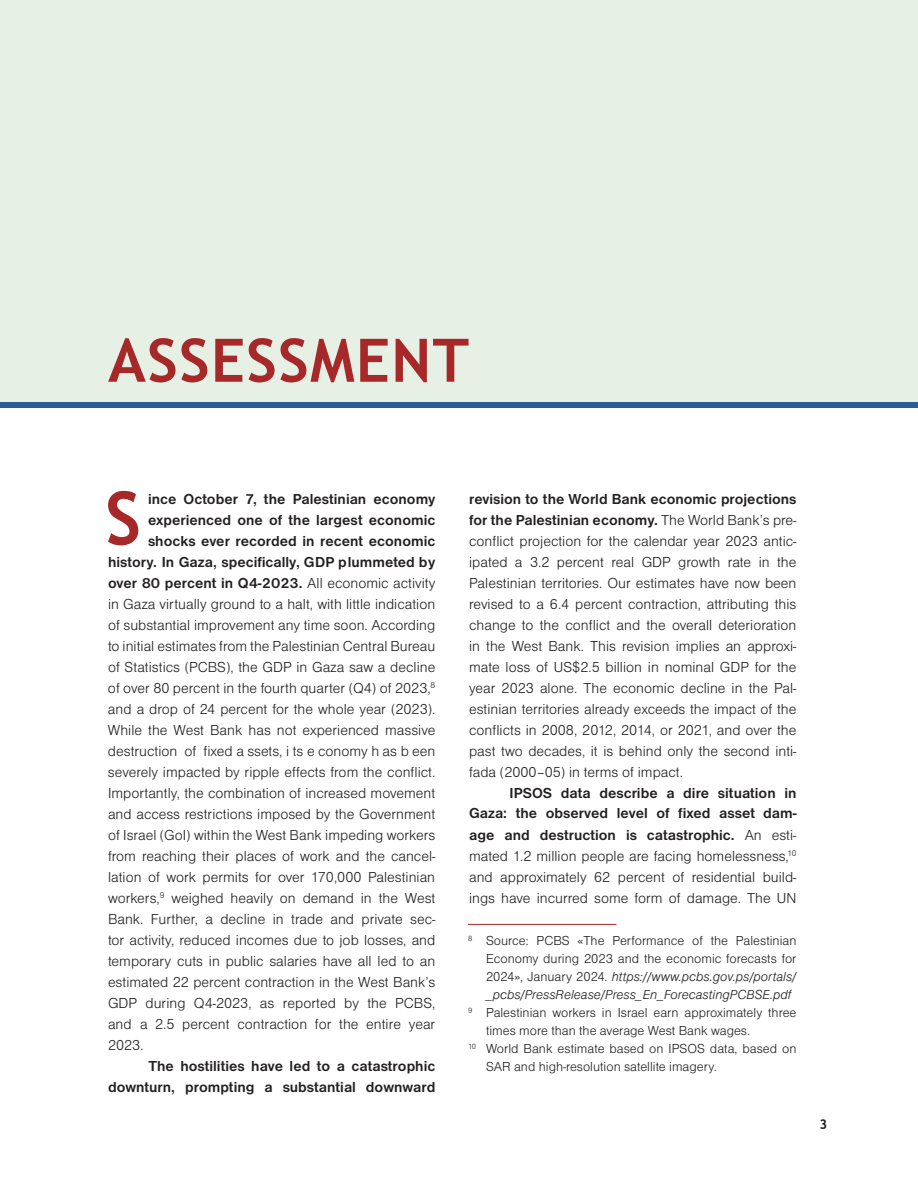
<style>
.page{position:relative;width:918px;height:1188px;background:#fff}
.page>*{position:absolute;margin:0;border:0;box-sizing:border-box;transform-origin:0 0}
.drop{font:700 73.65px "Trebuchet MS";color:#a62828;scale:.95 1}
.t1{font:700 60px "Trebuchet MS";letter-spacing:.02em;color:#a62828}
.body{font:300 15px/21px "Nimbus Sans D";color:#231f20;text-align:justify}
.body-2{font:700 15px "Nimbus Sans D";color:#231f20}
.drop-2{font:700 15px/21px "Nimbus Sans D";color:#231f20;text-align:justify}
.t2{font:300 13.5px/18px "Nimbus Sans D";color:#231f20}
.t3{font:700 13.5px "Trebuchet MS";color:#231f20}
.s1{font-weight:300}
.s2{font-weight:700}
.s3{font-style:italic}
</style>
<div class="page">
<div style="left:0;top:0;width:918px;height:402px;background:#e6f0e5"></div>
<div style="left:0;top:402px;width:918px;height:6px;background:#2a5d90"></div>
<hr style="left:468px;top:924px;width:148px;height:1px;background:#a62828">
<p class="t1" style="left:108px;top:323px;width:363px">ASSESSMENT</p>
<p class="drop" style="left:105px;top:472px;width:39px">S</p>
<p class="drop-2" style="left:148px;top:488px;width:289px">ince October 7, the Palestinian economy experienced one of the largest economic shocks ever recorded in recent economic</p>
<p class="body-2" style="left:108px;top:554px;width:329px">history. In Gaza, specifically, GDP plummeted by</p>
<p class="body-2" style="left:108px;top:575px;width:329px">over 80 percent in Q4-2023. <span class="s1">All economic activity</span></p>
<p class="body" style="left:108px;top:593px;width:329px">in Gaza virtually ground to a halt, with little indication</p>
<p class="body" style="left:108px;top:614px;width:329px">of substantial improvement any time soon. According</p>
<p class="body" style="left:108px;top:635px;width:329px">to initial estimates from the Palestinian Central Bureau</p>
<p class="body" style="left:108px;top:656px;width:329px">of Statistics (PCBS), the GDP in Gaza saw a decline</p>
<p class="body" style="left:108px;top:677px;width:329px">of over 80 percent in the fourth quarter (Q4) of 2023,<sup>8</sup></p>
<p class="body" style="left:108px;top:698px;width:329px">and a drop of 24 percent for the whole year (2023).</p>
<p class="body" style="left:108px;top:719px;width:329px">While the West Bank has not experienced massive</p>
<p class="body" style="left:108px;top:740px;width:329px">destruction of fixed a ssets, i ts e conomy h as b een</p>
<p class="body" style="left:108px;top:761px;width:329px">severely impacted by ripple effects from the conflict.</p>
<p class="body" style="left:108px;top:782px;width:329px">Importantly, the combination of increased movement</p>
<p class="body" style="left:108px;top:803px;width:329px">and access restrictions imposed by the Government</p>
<p class="body" style="left:108px;top:824px;width:329px">of Israel (GoI) within the West Bank impeding workers</p>
<p class="body" style="left:108px;top:845px;width:329px">from reaching their places of work and the cancel-</p>
<p class="body" style="left:108px;top:866px;width:329px">lation of work permits for over 170,000 Palestinian</p>
<p class="body" style="left:108px;top:887px;width:329px">workers,<sup>9</sup> weighed heavily on demand in the West</p>
<p class="body" style="left:108px;top:908px;width:329px">Bank. Further, a decline in trade and private sec-</p>
<p class="body" style="left:108px;top:929px;width:329px">tor activity, reduced incomes due to job losses, and</p>
<p class="body" style="left:108px;top:950px;width:329px">temporary cuts in public salaries have all led to an</p>
<p class="body" style="left:108px;top:971px;width:329px">estimated 22 percent contraction in the West Bank’s</p>
<p class="body" style="left:108px;top:992px;width:329px">GDP during Q4-2023, as reported by the PCBS,</p>
<p class="body" style="left:108px;top:1013px;width:329px">and a 2.5 percent contraction for the entire year</p>
<p class="body" style="left:108px;top:1034px;width:37px">2023.</p>
<p class="body-2" style="left:148px;top:1058px;width:288px">The hostilities have led to a catastrophic</p>
<p class="body-2" style="left:108px;top:1079px;width:329px">downturn, prompting a substantial downward</p>
<p class="body-2" style="left:469px;top:491px;width:329px">revision to the World Bank economic projections</p>
<p class="body-2" style="left:469px;top:512px;width:329px">for the Palestinian economy. <span class="s1">The World Bank’s pre-</span></p>
<p class="body" style="left:469px;top:530px;width:329px">conflict projection for the calendar year 2023 antic-</p>
<p class="body" style="left:469px;top:551px;width:329px">ipated a 3.2 percent real GDP growth rate in the</p>
<p class="body" style="left:469px;top:572px;width:329px">Palestinian territories. Our estimates have now been</p>
<p class="body" style="left:469px;top:593px;width:329px">revised to a 6.4 percent contraction, attributing this</p>
<p class="body" style="left:469px;top:614px;width:329px">change to the conflict and the overall deterioration</p>
<p class="body" style="left:469px;top:635px;width:329px">in the West Bank. This revision implies an approxi-</p>
<p class="body" style="left:469px;top:656px;width:329px">mate loss of US$2.5 billion in nominal GDP for the</p>
<p class="body" style="left:469px;top:677px;width:329px">year 2023 alone. The economic decline in the Pal-</p>
<p class="body" style="left:469px;top:698px;width:329px">estinian territories already exceeds the impact of the</p>
<p class="body" style="left:469px;top:719px;width:329px">conflicts in 2008, 2012, 2014, or 2021, and over the</p>
<p class="body" style="left:469px;top:740px;width:329px">past two decades, it is behind only the second inti-</p>
<p class="body" style="left:469px;top:761px;width:215px">fada (2000–05) in terms of impact.</p>
<p class="body-2" style="left:510px;top:785px;width:288px">IPSOS data describe a dire situation in</p>
<p class="body-2" style="left:469px;top:805px;width:329px">Gaza: the observed level of fixed asset dam-</p>
<p class="body" style="left:469px;top:824px;width:329px"><span class="s2">age and destruction is catastrophic.</span> An esti&shy;mated 1.2 million people are facing homelessness,<sup>10 </sup>and approximately 62 percent of residential build&shy;ings have incurred some form of damage. The UN</p>
<p class="t2" style="left:486px;top:931px;width:312px;text-align:justify;text-indent:-18px"><sup>8</sup> Source: PCBS «The Performance of the Palestinian Economy during 2023 and the economic forecasts for 2024», January 2024. <span class="s3">https://www.pcbs.gov.ps/portals/ _pcbs/PressRelease/Press_En_ForecastingPCBSE.pdf</span></p>
<p class="t2" style="left:486px;top:1003px;width:312px;text-indent:-18px"><sup>9</sup> Palestinian workers in Israel earn approximately three times more than the average West Bank wages.</p>
<p class="t2" style="left:486px;top:1039px;width:312px;text-indent:-18px"><sup>10</sup> World Bank estimate based on IPSOS data, based on<br>SAR and high-resolution satellite imagery.</p>
<p class="t3" style="left:820px;top:1116px;width:9px">3</p>
</div>
